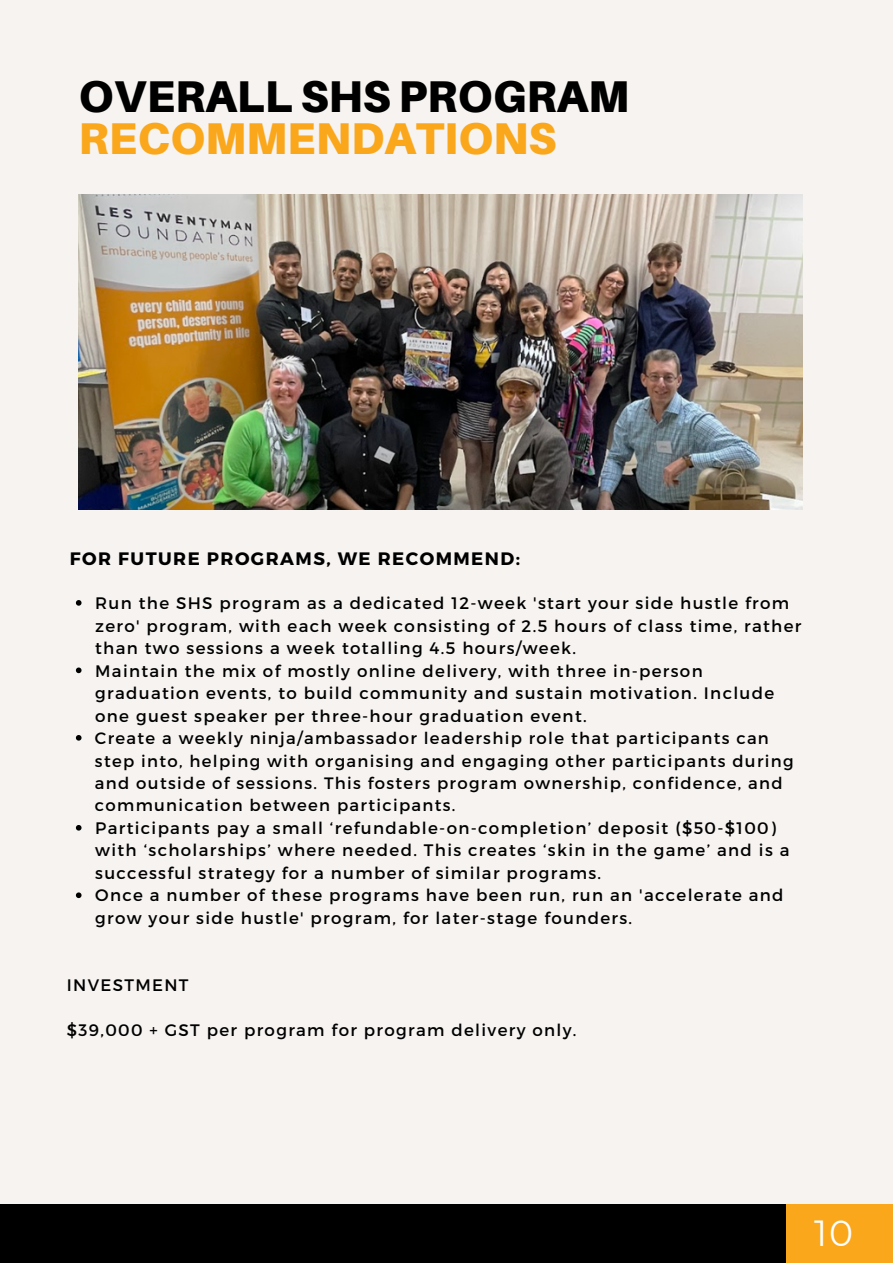
<style>
.page{position:relative;width:893px;height:1264px;background:#fff}
.page>*{position:absolute;margin:0;border:0;box-sizing:border-box;transform-origin:0 0}
.t1{font:900 44.55px "Aileron";color:#000}
.t2{font:900 44.55px "Aileron";color:#faa71b}
.t3{font:36.15px "Montserrat";color:#fff}
.t4{font:700 18px "Montserrat";letter-spacing:.08em;color:#000}
.t5{font:16.65px/22.5px "Montserrat";letter-spacing:.08em;color:#000}
.t6{font:16.5px/22.5px "Montserrat";letter-spacing:.08em;color:#000}
</style>
<div class="page">
<div style="left:0;top:0;width:892px;height:1262px;background:#f6f3f1"></div>
<svg style="left:76px;top:600px;width:5px;height:5px"></svg>
<svg style="left:76px;top:667px;width:5px;height:6px"></svg>
<svg style="left:76px;top:735px;width:5px;height:5px"></svg>
<svg style="left:76px;top:825px;width:5px;height:5px"></svg>
<svg style="left:76px;top:892px;width:5px;height:6px"></svg>
<img style="left:79px;top:195px;width:723px;height:314px">
<div style="left:748px;top:1203px;width:144px;height:59px;background:#faa71b"></div>
<div style="left:0;top:1203px;width:785px;height:59px;background:#000"></div>
<h1 class="t1" style="left:79px;top:68px;width:552px">OVERALL SHS PROGRAM</h1>
<h1 class="t2" style="left:79px;top:111px;width:479px">RECOMMENDATIONS</h1>
<p class="t4" style="left:70px;top:546px;width:451px">FOR FUTURE PROGRAMS, WE RECOMMEND:</p>
<p class="t5" style="left:95px;top:591px;width:707px">Run the SHS program as a dedicated 12-week 'start your side hustle from zero' program, with each week consisting of 2.5 hours of class time, rather than two sessions a week totalling 4.5 hours/week.<br>Maintain the mix of mostly online delivery, with three in-person graduation events, to build community and sustain motivation. Include one guest speaker per three-hour graduation event.</p>
<p class="t6" style="left:95px;top:726px;width:700px">Create a weekly ninja/ambassador leadership role that participants can step into, helping with organising and engaging other participants during and outside of sessions. This fosters program ownership, confidence, and communication between participants.</p>
<p class="t5" style="left:95px;top:816px;width:695px">Participants pay a small ‘refundable-on-completion’ deposit ($50-$100) with ‘scholarships’ where needed. This creates ‘skin in the game’ and is a successful strategy for a number of similar programs.<br>Once a number of these programs have been run, run an 'accelerate and grow your side hustle' program, for later-stage founders.</p>
<p class="t5" style="left:67px;top:973px;width:123px">INVESTMENT</p>
<p class="t5" style="left:67px;top:1018px;width:511px">$39,000 + GST per program for program delivery only.</p>
<h2 class="t3" style="left:814px;top:1210px;width:41px">10</h2>
</div>
